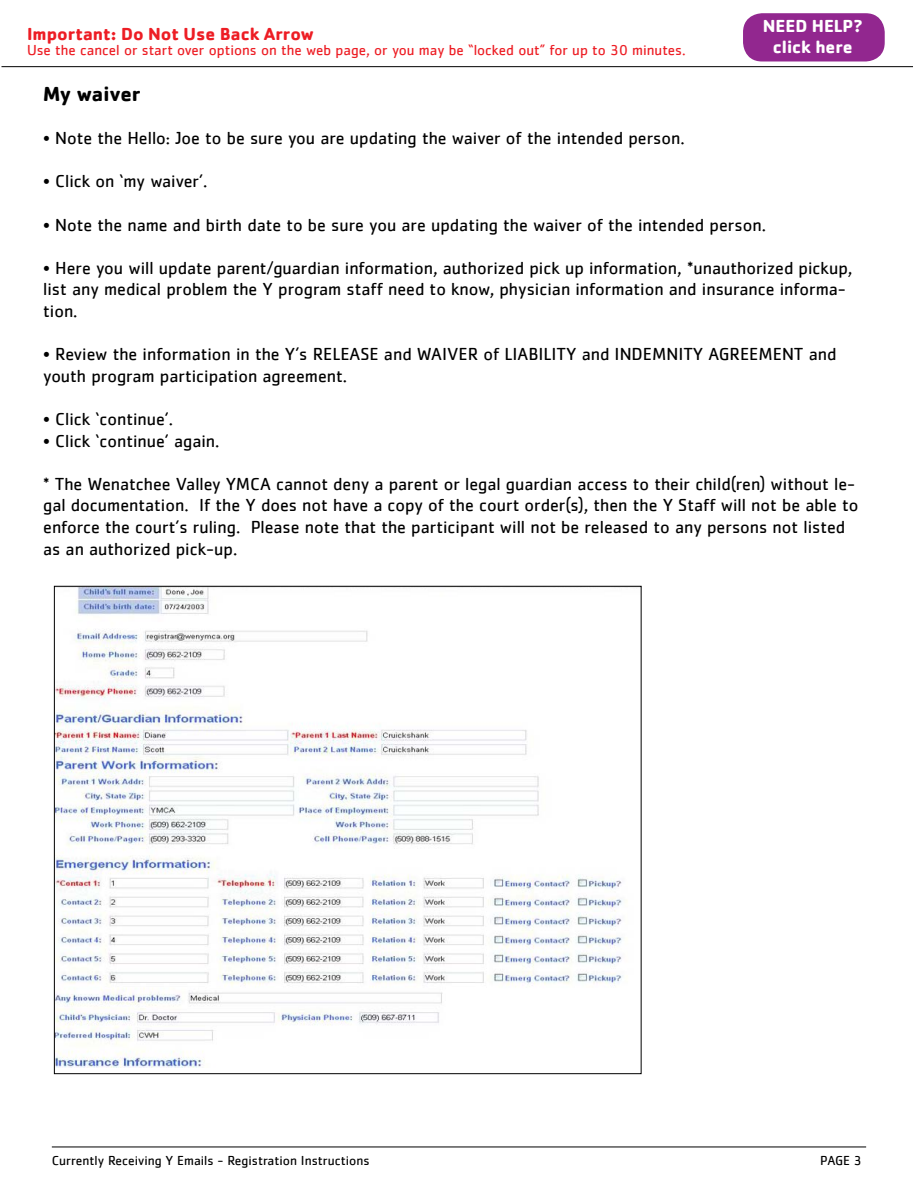
<style>
.page{position:relative;width:918px;height:1188px;background:#fff}
.page>*{position:absolute;margin:0;border:0;box-sizing:border-box;transform-origin:0 0}
.t1{font:700 21px "Cachet";letter-spacing:-.01em;color:#000}
.t2{font:18px/21.6px "Cachet";color:#000}
.t3{font:700 18px "Cachet";color:#ed1d24}
.t4{font:700 18px/21.6px "Cachet";color:#fff;text-align:center}
.t5{font:15px "Cachet";color:#ed1d24}
.t6{font:13.5px "Cachet";color:#000}
</style>
<div class="page">
<hr style="left:52px;top:1147px;width:814px;height:1px;background:#000">
<div style="left:744px;top:14px;width:140px;height:47px;background:#92278f;border-radius:18px"></div>
<div style="left:743px;top:13px;width:142px;height:49px;border:2px solid #92278f;border-radius:18px"></div>
<hr style="left:2px;top:66px;width:911px;height:1px;background:#000">
<img style="left:56px;top:588px;width:571px;height:480px">
<p class="t3" style="left:27px;top:22px;width:289px">Important: Do Not Use Back Arrow</p>
<p class="t5" style="left:27px;top:41px;width:660px">Use the cancel or start over options on the web page, or you may be “locked out” for up to 30 minutes.</p>
<p class="t4" style="left:763px;top:14px;width:101px">NEED HELP? click here</p>
<p class="t1" style="left:43px;top:80px;width:99px">My waiver</p>
<p class="t2" style="left:43px;top:127px;width:643px">• Note the Hello: Joe to be sure you are updating the waiver of the intended person.</p>
<p class="t2" style="left:43px;top:170px;width:166px">• Click on ‘my waiver’.</p>
<p class="t2" style="left:43px;top:213px;width:724px">• Note the name and birth date to be sure you are updating the waiver of the intended person.</p>
<p class="t2" style="left:43px;top:257px;width:811px">• Here you will update parent/guardian information, authorized pick up information, *unauthorized pickup, list any medical problem the Y program staff need to know, physician information and insurance informa&shy;tion.</p>
<p class="t2" style="left:43px;top:343px;width:795px">• Review the information in the Y’s RELEASE and WAIVER of LIABILITY and INDEMNITY AGREEMENT and youth program participation agreement.</p>
<p class="t2" style="left:43px;top:408px;width:132px">• Click ‘continue’.</p>
<p class="t2" style="left:43px;top:429px;width:178px">• Click ‘continue’ again.</p>
<p class="t2" style="left:43px;top:473px;width:817px">* The Wenatchee Valley YMCA cannot deny a parent or legal guardian access to their child(ren) without le&shy;gal documentation. If the Y does not have a copy of the court order(s), then the Y Staff will not be able to enforce the court’s ruling. Please note that the participant will not be released to any persons not listed as an authorized pick-up.</p>
<p class="t6" style="left:52px;top:1153px;width:319px">Currently Receiving Y Emails - Registration Instructions</p>
<p class="t6" style="left:820px;top:1153px;width:43px">PAGE 3</p>
</div>
